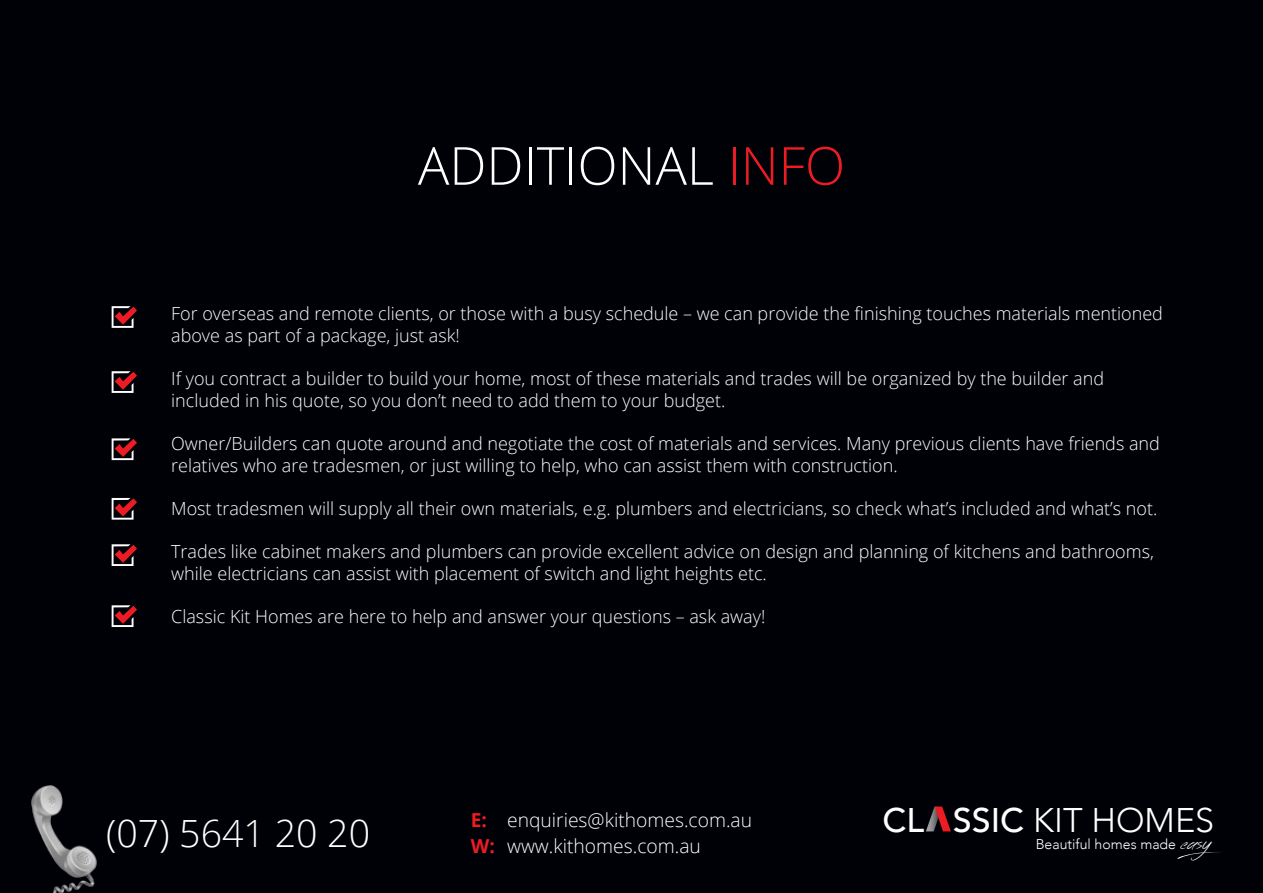
<style>
.page{position:relative;width:1263px;height:893px;background:#000007}
.page>*{position:absolute;margin:0;border:0;box-sizing:border-box;transform-origin:0 0}
.t1{font:300 52.5px "Open Sans";color:#fff}
.t2{font:300 37.5px "Open Sans";color:#fff}
.t3{font:300 34.2px "Avenir";color:#fff}
.t4{font:300 19.2px/26.1px "Open Sans";color:#fff}
.t5{font:300 18px/21.6px "Open Sans";color:#fff}
.t6{font:300 14.1px "Avenir";color:#fff}
.s1{color:#ed1c24}
.s2{font-weight:700;color:#ed1c24}
.s3{font-weight:500}
.s4{font-family:"Across the Road";font-weight:400;font-size:26.55px}
</style>
<div class="page">
<img style="left:31px;top:785px;width:66px;height:108px">
<svg style="left:926px;top:807px;width:25px;height:24px"></svg>
<svg style="left:1177px;top:852px;width:43px;height:7px"></svg>
<svg style="left:112px;top:306px;width:25px;height:22px"></svg>
<svg style="left:112px;top:371px;width:25px;height:22px"></svg>
<svg style="left:112px;top:438px;width:25px;height:22px"></svg>
<svg style="left:112px;top:498px;width:25px;height:22px"></svg>
<svg style="left:112px;top:544px;width:25px;height:22px"></svg>
<svg style="left:112px;top:605px;width:25px;height:22px"></svg>
<h1 class="t1" style="left:418px;top:130px;width:422px">ADDITIONAL <span class="s1">IN FO</span></h1>
<p class="t5" style="left:171px;top:303px;width:993px">For overseas and remote clients, or those with a busy schedule – we can provide the finishing touches materials mentioned above as part of a package, just ask!</p>
<p class="t5" style="left:171px;top:367px;width:934px">If you contract a builder to build your home, most of these materials and trades will be organized by the builder and included in his quote, so you don’t need to add them to your budget.</p>
<p class="t5" style="left:171px;top:432px;width:990px">Owner/Builders can quote around and negotiate the cost of materials and services. Many previous clients have friends and relatives who are tradesmen, or just willing to help, who can assist them with construction.</p>
<p class="t5" style="left:171px;top:497px;width:988px">Most tradesmen will supply all their own materials, e.g. plumbers and electricians, so check what’s included and what’s not.</p>
<p class="t5" style="left:171px;top:540px;width:984px">Trades like cabinet makers and plumbers can provide excellent advice on design and planning of kitchens and bathrooms, while electricians can assist with placement of switch and light heights etc.</p>
<p class="t5" style="left:171px;top:605px;width:596px">Classic Kit Homes are here to help and answer your questions – ask away!</p>
<h2 class="t2" style="left:106px;top:808px;width:265px">(07) 5641 20 20</h2>
<p class="t4" style="left:471px;top:806px;width:283px"><span class="s2">E:</span> enquiries@kithomes.com.au<br><span class="s2">W:</span> www.kithomes.com.au</p>
<h3 class="t3" style="left:882px;top:799px;width:333px"><span class="s3">CL SSIC</span> KIT HOMES</h3>
<p class="t6" style="left:1036px;top:836px;width:176px">Beautiful homes made <span class="s4">easy</span></p>
</div>
